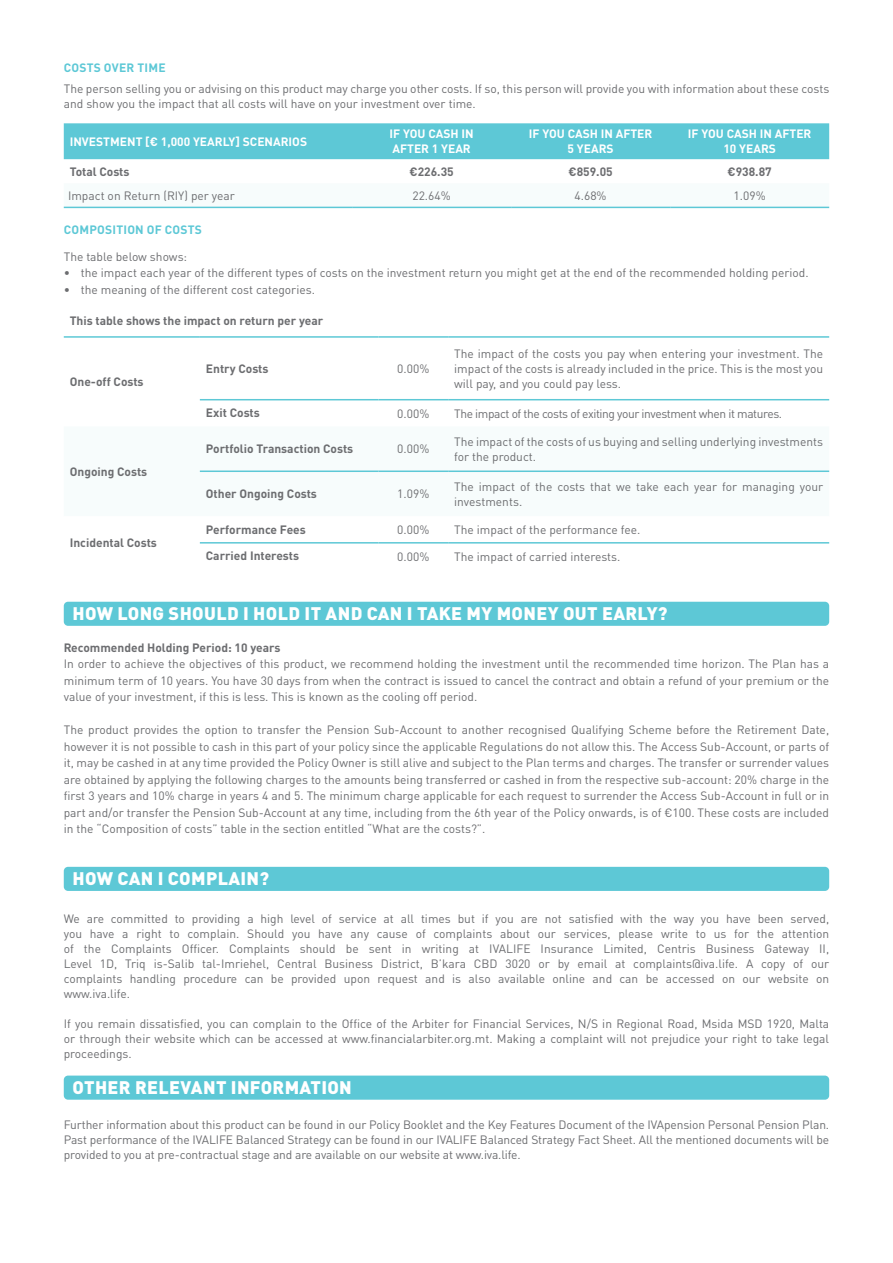
<style>
.page{position:relative;width:893px;height:1263px;background:#fff}
.page>*{position:absolute;margin:0;border:0;box-sizing:border-box;transform-origin:0 0}
.t1{font:900 18px "DIN Pro";letter-spacing:.02em;color:#fff}
.t2{font:12px/15px "DIN Pro";color:#6c6d70;text-align:justify}
.t3{font:700 12px "DIN Pro";color:#6c6d70}
.t4{font:700 12px/15px "DIN Pro";color:#fff;text-align:center}
.t5{font:12px "DIN Pro";letter-spacing:-.035em;color:#6c6d70}
.t6{font:700 12px "DIN Pro";letter-spacing:.02em;color:#5dc8d6}
</style>
<div class="page">
<div style="left:64px;top:123px;width:765px;height:36px;background:#5dc8d6"></div>
<svg style="left:64px;top:206px;width:765px;height:1px"></svg>
<hr style="left:64px;top:207px;width:288px;height:1px;background:#5dc8d6">
<hr style="left:352px;top:207px;width:159px;height:1px;background:#5dc8d6">
<hr style="left:511px;top:207px;width:159px;height:1px;background:#5dc8d6">
<hr style="left:670px;top:207px;width:159px;height:1px;background:#5dc8d6">
<svg style="left:199px;top:470px;width:630px;height:3px"></svg>
<hr style="left:200px;top:470px;width:178px;height:2px;background:#5dc8d6">
<hr style="left:378px;top:470px;width:70px;height:2px;background:#5dc8d6">
<hr style="left:448px;top:470px;width:381px;height:2px;background:#5dc8d6">
<hr style="left:64px;top:336px;width:136px;height:2px;background:#5dc8d6">
<hr style="left:200px;top:336px;width:178px;height:2px;background:#5dc8d6">
<hr style="left:378px;top:336px;width:70px;height:2px;background:#5dc8d6">
<hr style="left:448px;top:336px;width:381px;height:2px;background:#5dc8d6">
<hr style="left:200px;top:399px;width:178px;height:1px;background:#5dc8d6">
<hr style="left:378px;top:399px;width:70px;height:1px;background:#5dc8d6">
<hr style="left:448px;top:399px;width:381px;height:1px;background:#5dc8d6">
<hr style="left:200px;top:542px;width:178px;height:2px;background:#5dc8d6">
<hr style="left:378px;top:542px;width:70px;height:2px;background:#5dc8d6">
<hr style="left:448px;top:542px;width:381px;height:2px;background:#5dc8d6">
<div style="left:64px;top:602px;width:765px;height:24px;background:#5dc8d6;border-radius:4px"></div>
<div style="left:64px;top:867px;width:765px;height:24px;background:#5dc8d6;border-radius:4px"></div>
<div style="left:64px;top:1075px;width:765px;height:25px;background:#5dc8d6;border-radius:4px"></div>
<p class="t6" style="left:64px;top:58px;width:103px">COSTS OVER TIME</p>
<p class="t2" style="left:64px;top:81px;width:767px">The person selling you or advising on this product may charge you other costs. If so, this person will provide you with information about these costs and show you the impact that all costs will have on your investment over time.</p>
<p class="t4" style="left:70px;top:132px;width:239px">INVESTMENT [€ 1,000 YEARLY] SCENARIOS</p>
<p class="t4" style="left:390px;top:125px;width:86px;text-align:left">IF YOU CASH IN<br>AFTER 1 YEAR</p>
<p class="t4" style="left:529px;top:125px;width:125px">IF YOU CASH IN AFTER<br>5 YEARS</p>
<p class="t4" style="left:688px;top:125px;width:125px">IF YOU CASH IN AFTER<br>10 YEARS</p>
<p class="t3" style="left:70px;top:161px;width:61px">Total Costs</p>
<p class="t3" style="left:409px;top:161px;width:46px">€226.35</p>
<p class="t3" style="left:568px;top:161px;width:46px">€859.05</p>
<p class="t3" style="left:727px;top:161px;width:46px">€938.87</p>
<p class="t2" style="left:68px;top:188px;width:168px">Impact on Return (RIY) per year</p>
<p class="t2" style="left:412px;top:188px;width:40px">22.64%</p>
<p class="t2" style="left:575px;top:188px;width:34px">4.68%</p>
<p class="t2" style="left:734px;top:188px;width:34px">1.09%</p>
<p class="t6" style="left:64px;top:219px;width:140px">COMPOSITION OF COSTS</p>
<p class="t2" style="left:64px;top:248px;width:125px">The table below shows:</p>
<p class="t2" style="left:64px;top:265px;width:746px">• the impact each year of the different types of costs on the investment return you might get at the end of the recommended holding period.</p>
<p class="t2" style="left:64px;top:281px;width:253px">• the meaning of the different cost categories.</p>
<p class="t3" style="left:70px;top:310px;width:255px">This table shows the impact on return per year</p>
<p class="t3" style="left:70px;top:372px;width:75px">One-off Costs</p>
<p class="t3" style="left:70px;top:461px;width:79px">Ongoing Costs</p>
<p class="t3" style="left:70px;top:533px;width:89px">Incidental Costs</p>
<p class="t3" style="left:206px;top:358px;width:64px">Entry Costs</p>
<p class="t2" style="left:397px;top:361px;width:34px">0.00%</p>
<p class="t2" style="left:454px;top:346px;width:371px">The impact of the costs you pay when entering your investment. The impact of the costs is already included in the price. This is the most you will pay, and you could pay less.</p>
<p class="t3" style="left:206px;top:403px;width:55px">Exit Costs</p>
<p class="t2" style="left:397px;top:405px;width:34px">0.00%</p>
<p class="t5" style="left:454px;top:405px;width:329px">The impact of the costs of exiting your investment when it matures.</p>
<p class="t3" style="left:206px;top:439px;width:149px">Portfolio Transaction Costs</p>
<p class="t2" style="left:397px;top:441px;width:34px">0.00%</p>
<p class="t2" style="left:454px;top:434px;width:370px">The impact of the costs of us buying and selling underlying investments for the product.</p>
<p class="t3" style="left:206px;top:484px;width:113px">Other Ongoing Costs</p>
<p class="t2" style="left:397px;top:486px;width:34px">1.09%</p>
<p class="t2" style="left:454px;top:478px;width:371px">The impact of the costs that we take each year for managing your investments.</p>
<p class="t3" style="left:206px;top:519px;width:101px">Performance Fees</p>
<p class="t2" style="left:397px;top:522px;width:34px">0.00%</p>
<p class="t2" style="left:454px;top:522px;width:188px">The impact of the performance fee.</p>
<p class="t3" style="left:206px;top:546px;width:95px">Carried Interests</p>
<p class="t2" style="left:397px;top:548px;width:34px">0.00%</p>
<p class="t2" style="left:454px;top:548px;width:168px">The impact of carried interests.</p>
<h1 class="t1" style="left:72px;top:598px;width:597px">HOW LONG SHOULD I HOLD IT AND CAN I TAKE MY MONEY OUT EARLY?</h1>
<p class="t3" style="left:64px;top:637px;width:218px">Recommended Holding Period: 10 years</p>
<p class="t2" style="left:64px;top:655px;width:767px;line-height:16.5px">In order to achieve the objectives of this product, we recommend holding the investment until the recommended time horizon. The Plan has a minimum term of 10 years. You have 30 days from when the contract is issued to cancel the contract and obtain a refund of your premium or the value of your investment, if this is less. This is known as the cooling off period.</p>
<p class="t2" style="left:64px;top:721px;width:767px;line-height:16.5px">The product provides the option to transfer the Pension Sub-Account to another recognised Qualifying Scheme before the Retirement Date, however it is not possible to cash in this part of your policy since the applicable Regulations do not allow this. The Access Sub-Account, or parts of it, may be cashed in at any time provided the Policy Owner is still alive and subject to the Plan terms and charges. The transfer or surrender values are obtained by applying the following charges to the amounts being transferred or cashed in from the respective sub-account: 20% charge in the first 3 years and 10% charge in years 4 and 5. The minimum charge applicable for each request to surrender the Access Sub-Account in full or in part and/or transfer the Pension Sub-Account at any time, including from the 6th year of the Policy onwards, is of €100. These costs are included in the “Composition of costs” table in the section entitled “What are the costs?”.</p>
<h1 class="t1" style="left:72px;top:863px;width:198px">HOW CAN I COMPLAIN?</h1>
<p class="t2" style="left:64px;top:910px;width:767px">We are committed to providing a high level of service at all times but if you are not satisfied with the way you have been served, you have a right to complain. Should you have any cause of complaints about our services, please write to us for the attention of the Complaints Officer. Complaints should be sent in writing at IVALIFE Insurance Limited, Centris Business Gateway II, Level 1D, Triq is-Salib tal-Imriehel, Central Business District, B’kara CBD 3020 or by email at complaints@iva.life. A copy of our complaints handling procedure can be provided upon request and is also available online and can be accessed on our website on www.iva.life.</p>
<p class="t2" style="left:64px;top:1015px;width:767px">If you remain dissatisfied, you can complain to the Office of the Arbiter for Financial Services, N/S in Regional Road, Msida MSD 1920, Malta or through their website which can be accessed at www.financialarbiter.org.mt. Making a complaint will not prejudice your right to take legal proceedings.</p>
<h1 class="t1" style="left:72px;top:1071px;width:281px">OTHER RELEVANT INFORMATION</h1>
<p class="t2" style="left:64px;top:1116px;width:767px">Further information about this product can be found in our Policy Booklet and the Key Features Document of the IVApension Personal Pension Plan.<br>Past performance of the IVALIFE Balanced Strategy can be found in our IVALIFE Balanced Strategy Fact Sheet. All the mentioned documents will be provided to you at pre-contractual stage and are available on our website at www.iva.life.</p>
</div>
